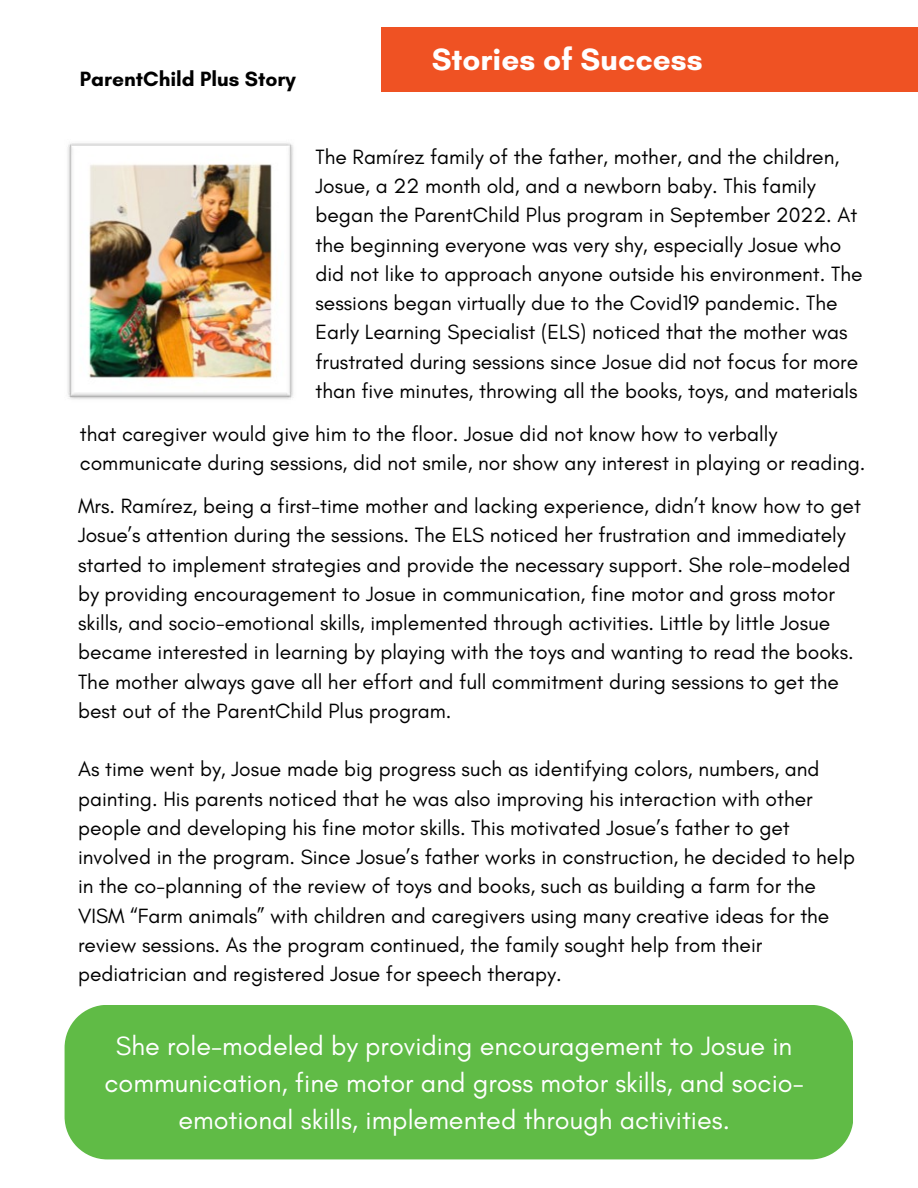
<style>
.page{position:relative;width:918px;height:1188px;background:#fff}
.page>*{position:absolute;margin:0;border:0;box-sizing:border-box;transform-origin:0 0}
.t1{font:700 31.5px "Glacial Indifference";color:#fff}
.t2{font:27px/37.2px "Glacial Indifference";color:#fff;text-align:center}
.t3{font:21px/29.2px "Glacial Indifference";color:#000}
.t4{font:700 21px "Glacial Indifference";color:#000}
</style>
<div class="page">
<div style="left:381px;top:27px;width:537px;height:65px;background:#ef5223"></div>
<div style="left:65px;top:1005px;width:788px;height:154px;background:#60bb46"></div>
<img style="left:67px;top:143px;width:226px;height:257px">
<p class="t4" style="left:80px;top:66px;width:218px">ParentChild Plus Story</p>
<p class="t1" style="left:432px;top:40px;width:272px">Stories of Success</p>
<p class="t3" style="left:315px;top:142px;width:549px">The Ramírez family of the father, mother, and the children, Josue, a 22 month old, and a newborn baby. This family began the ParentChild Plus program in September 2022. At the beginning everyone was very shy, especially Josue who did not like to approach anyone outside his environment. The sessions began virtually due to the Covid19 pandemic. The Early Learning Specialist (ELS) noticed that the mother was frustrated during sessions since Josue did not focus for more than five minutes, throwing all the books, toys, and materials</p>
<h2 class="t3" style="left:80px;top:419px;width:787px">that caregiver would give him to the floor. Josue did not know how to verbally communicate during sessions, did not smile, nor show any interest in playing or reading.</h2>
<h3 class="t3" style="left:78px;top:491px;width:784px">Mrs. Ramírez, being a first-time mother and lacking experience, didn’t know how to get Josue’s attention during the sessions. The ELS noticed her frustration and immediately started to implement strategies and provide the necessary support. She role-modeled by providing encouragement to Josue in communication, fine motor and gross motor skills, and socio-emotional skills, implemented through activities. Little by little Josue became interested in learning by playing with the toys and wanting to read the books.<br>The mother always gave all her effort and full commitment during sessions to get the best out of the ParentChild Plus program.</h3>
<h1 class="t3" style="left:78px;top:754px;width:778px">As time went by, Josue made big progress such as identifying colors, numbers, and painting. His parents noticed that he was also improving his interaction with other people and developing his fine motor skills. This motivated Josue’s father to get involved in the program. Since Josue’s father works in construction, he decided to help in the co-planning of the review of toys and books, such as building a farm for the VISM “Farm animals” with children and caregivers using many creative ideas for the review sessions. As the program continued, the family sought help from their pediatrician and registered Josue for speech therapy.</h1>
<p class="t2" style="left:105px;top:1027px;width:701px">She role-modeled by providing encouragement to Josue in communication, fine motor and gross motor skills, and socio&shy;emotional skills, implemented through activities.</p>
</div>
